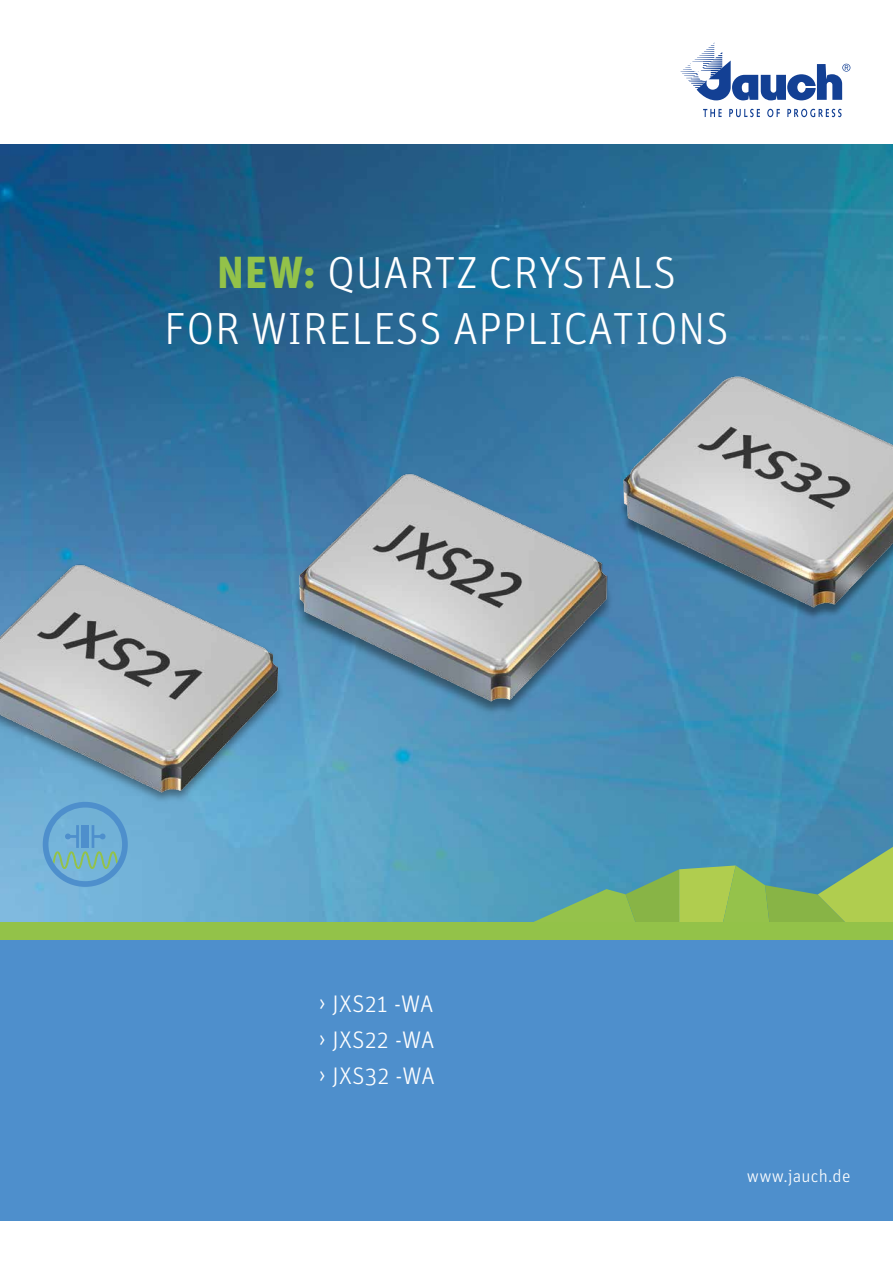
<style>
.page{position:relative;width:893px;height:1263px;background:#fff}
.page>*{position:absolute;margin:0;border:0;box-sizing:border-box;transform-origin:0 0}
.t1{font:300 45px/55.5px "Unit Pro";letter-spacing:.01em;color:#fff;text-align:center}
.t2{font:300 24px/36px "Unit Pro";letter-spacing:.02em;color:#fff;text-align:justify}
.t3{font:300 18px "Unit Pro";letter-spacing:.01em;color:#fff}
.s1{font-weight:700;color:#93c249}
</style>
<div class="page">
<img style="left:0;top:145px;width:893px;height:778px">
<div style="left:0;top:923px;width:893px;height:297px;background:#4e8fcc"></div>
<svg style="left:703px;top:109px;width:19px;height:8px"></svg>
<svg style="left:729px;top:109px;width:31px;height:8px"></svg>
<svg style="left:767px;top:109px;width:13px;height:8px"></svg>
<svg style="left:787px;top:109px;width:55px;height:8px"></svg>
<svg style="left:680px;top:43px;width:170px;height:57px"></svg>
<svg style="left:43px;top:852px;width:85px;height:35px;background:#70aec7"></svg>
<svg style="left:529px;top:847px;width:364px;height:76px;background:#73ab80"></svg>
<img style="left:266px;top:460px;width:384px;height:281px">
<img style="left:574px;top:296px;width:319px;height:350px">
<div style="left:0;top:923px;width:893px;height:17px;background:#93c249"></div>
<img style="left:0;top:535px;width:348px;height:317px">
<p class="t1" style="left:164px;top:244px;width:566px"><span class="s1">NEW:</span> QUARTZ CRYSTALS<br>FOR WIRELESS APPLICATIONS</p>
<p class="t2" style="left:319px;top:985px;width:117px">› JXS21 -WA › JXS22 -WA › JXS32 -WA</p>
<p class="t3" style="left:747px;top:1164px;width:105px">www.jauch.de</p>
</div>
